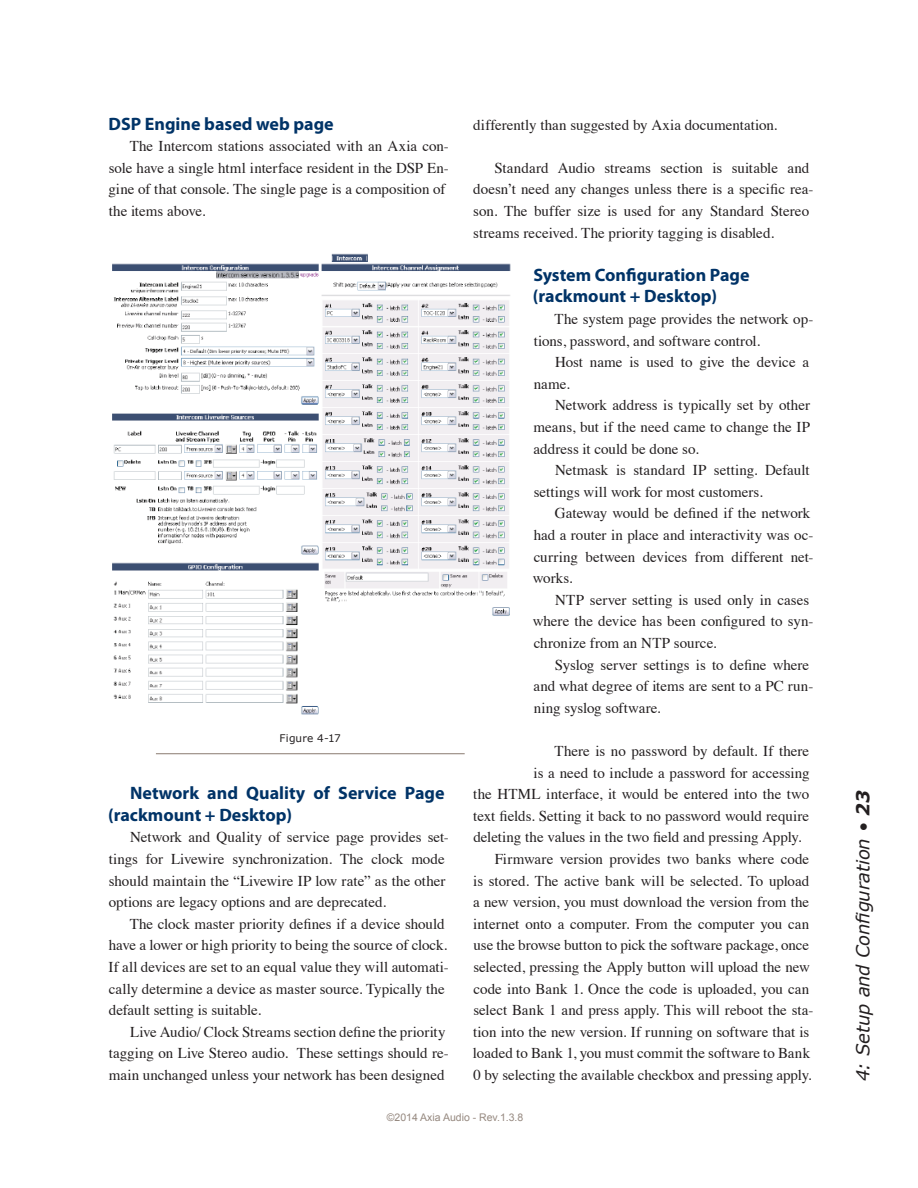
<style>
.page{position:relative;width:918px;height:1188px;background:#fff}
.page>*{position:absolute;margin:0;border:0;box-sizing:border-box;transform-origin:0 0}
.t1{font:700 18px/21.6px "Myriad Pro";color:#003367}
.t2{font:italic 18px "Verdana";letter-spacing:-.01em;color:#231f20}
.t3{font:15px/21.6px "Times";color:#231f20}
.t4{font:10.5px "Arial";color:#968980}
.t5{font:10.5px "Verdana";letter-spacing:.015em;color:#231f20}
.s1{font-weight:700}
</style>
<div class="page">
<hr style="left:156px;top:753px;width:309px;height:1px;background:#968980">
<img style="left:112px;top:253px;width:399px;height:462px">
<p class="t1" style="left:109px;top:112px;width:227px">DSP Engine based web page</p>
<p class="t3" style="left:108px;top:134px;width:342px;text-indent:21px">The Intercom stations associated with an Axia con&shy;sole have a single html interface resident in the DSP En&shy;gine of that console. The single page is a composition of the items above.</p>
<p class="t5" style="left:280px;top:732px;width:63px">Figure 4-17</p>
<p class="t1" style="left:108px;top:782px;width:338px;text-indent:22px">Network and Quality of Service Page (rackmount + Desktop)</p>
<p class="t3" style="left:109px;top:825px;width:342px;text-indent:21px">Network and Quality of service page provides set&shy;tings for Livewire synchronization. The clock mode should maintain the “Livewire IP low rate” as the other options are legacy options and are deprecated.</p>
<p class="t3" style="left:109px;top:912px;width:342px;text-indent:21px">The clock master priority defines if a device should have a lower or high priority to being the source of clock.<br>If all devices are set to an equal value they will automati&shy;cally determine a device as master source. Typically the default setting is suitable.</p>
<p class="t3" style="left:109px;top:1020px;width:342px;text-indent:21px">Live Audio/ Clock Streams section define the priority tagging on Live Stereo audio. These settings should re&shy;main unchanged unless your network has been designed</p>
<p class="t3" style="left:473px;top:112px;width:306px">differently than suggested by Axia documentation.</p>
<p class="t3" style="left:473px;top:156px;width:342px;text-indent:21px">Standard Audio streams section is suitable and doesn’t need any changes unless there is a specific rea&shy;son. The buffer size is used for any Standard Stereo streams received. The priority tagging is disabled.</p>
<p class="t1" style="left:533px;top:263px;width:218px">System Configuration Page (rackmount + Desktop)</p>
<p class="t3" style="left:534px;top:307px;width:281px;text-indent:21px">The system page provides the network op&shy;tions, password, and software control.</p>
<p class="t3" style="left:534px;top:350px;width:277px;text-indent:21px">Host name is used to give the device a name.</p>
<p class="t3" style="left:534px;top:393px;width:278px;text-align:justify;text-indent:22px">Network address is typically set by other means, but if the need came to change the IP address it could be done so.</p>
<p class="t3" style="left:534px;top:458px;width:277px;text-indent:21px">Netmask is standard IP setting. Default settings will work for most customers.</p>
<p class="t3" style="left:533px;top:501px;width:282px;text-indent:22px">Gateway would be defined if the network had a router in place and interactivity was oc&shy;curring between devices from different net&shy;works.</p>
<p class="t3" style="left:533px;top:588px;width:282px;text-indent:22px">NTP server setting is used only in cases where the device has been configured to syn&shy;chronize from an NTP source.</p>
<p class="t3" style="left:534px;top:652px;width:281px;text-indent:21px">Syslog server settings is to define where and what degree of items are sent to a PC run&shy;ning syslog software.</p>
<p class="t3" style="left:555px;top:739px;width:256px">There is no password by default. If there</p>
<p class="t3" style="left:534px;top:760px;width:278px">is a need to include a password for accessing</p>
<p class="t3" style="left:473px;top:782px;width:337px">the HTML interface, it would be entered into the two</p>
<p class="t3" style="left:473px;top:804px;width:337px">text fields. Setting it back to no password would require</p>
<p class="t3" style="left:473px;top:825px;width:330px">deleting the values in the two field and pressing Apply.</p>
<p class="t3" style="left:495px;top:847px;width:316px">Firmware version provides two banks where code</p>
<p class="t3" style="left:473px;top:868px;width:338px">is stored. The active bank will be selected. To upload</p>
<p class="t3" style="left:473px;top:890px;width:338px">a new version, you must download the version from the</p>
<p class="t3" style="left:473px;top:912px;width:338px">internet onto a computer. From the computer you can</p>
<p class="t3" style="left:473px;top:933px;width:337px">use the browse button to pick the software package, once</p>
<p class="t3" style="left:473px;top:955px;width:338px">selected, pressing the Apply button will upload the new</p>
<p class="t3" style="left:473px;top:976px;width:338px">code into Bank 1. Once the code is uploaded, you can</p>
<p class="t3" style="left:473px;top:998px;width:342px">select Bank 1 and press apply. This will reboot the sta-</p>
<p class="t3" style="left:473px;top:1020px;width:338px">tion into the new version. If running on software that is</p>
<p class="t3" style="left:473px;top:1041px;width:339px">loaded to Bank 1, you must commit the software to Bank</p>
<p class="t3" style="left:474px;top:1063px;width:340px">0 by selecting the available checkbox and pressing apply.</p>
<p class="t4" style="left:387px;top:1110px;width:138px">©2014 Axia Audio - Rev.1.3.8</p>
<p class="t2" style="left:851px;top:1081px;width:292px;rotate:-90deg">4: Setup and Configuration • <span class="s1">23</span></p>
</div>
